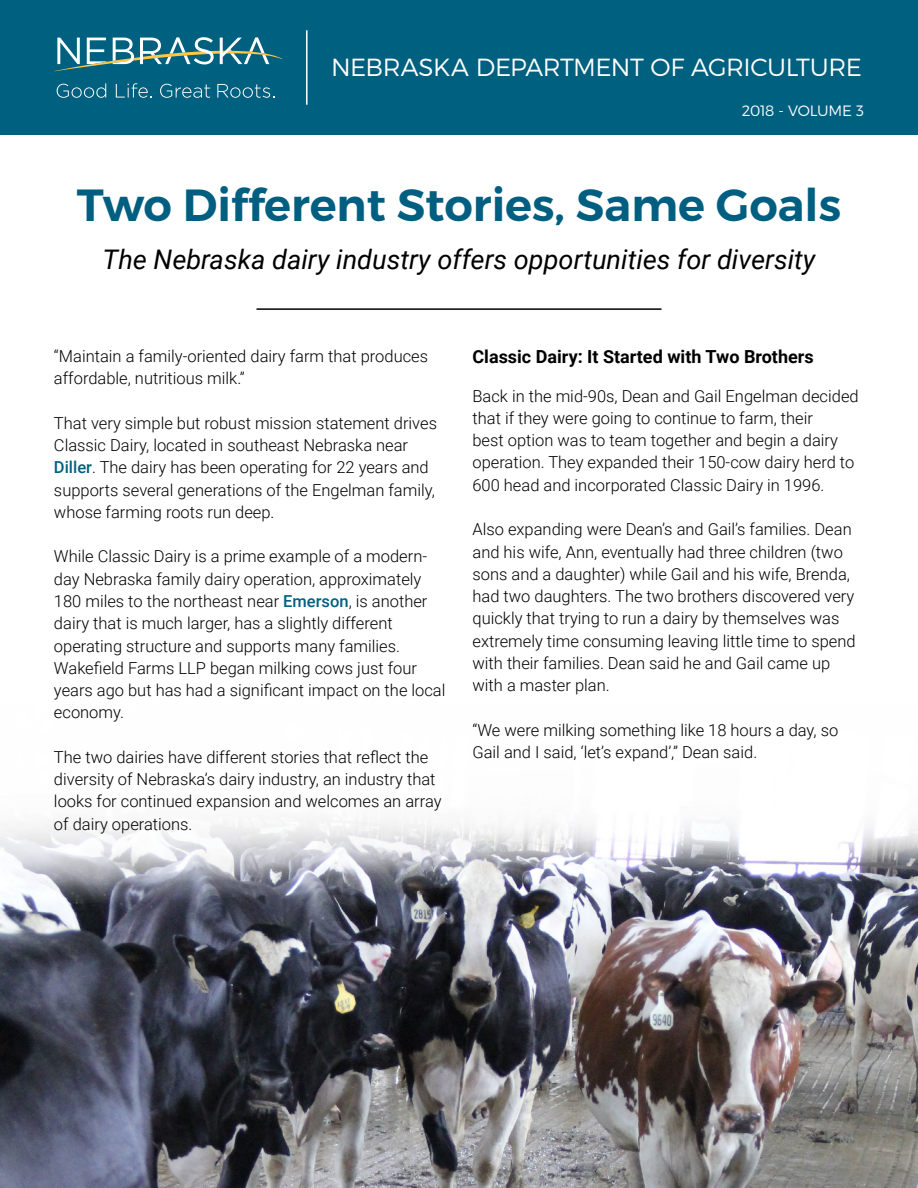
<style>
.page{position:relative;width:918px;height:1188px;background:#fff}
.page>*{position:absolute;margin:0;border:0;box-sizing:border-box;transform-origin:0 0}
.t1{font:600 45px "Montserrat";color:#005f80}
.t2{font:italic 27px "Roboto";color:#000}
.t3{font:300 24.75px "Montserrat";letter-spacing:-.02em;color:#fff}
.t4{font:700 18px "Roboto";color:#000}
.t5{font:300 16.5px/22.4px "Roboto";color:#000}
.t6{font:300 15px "Montserrat";letter-spacing:-.025em;color:#fff}
.s1{font-weight:500;color:#00607f}
</style>
<div class="page">
<img style="left:0;top:910px;width:918px;height:278px">
<img style="left:0;top:893px;width:918px;height:17px">
<img style="left:21px;top:882px;width:897px;height:11px">
<img style="left:15px;top:864px;width:903px;height:18px">
<svg style="left:0;top:821px;width:918px;height:43px"></svg>
<div style="left:0;top:0;width:918px;height:135px;background:#00607f"></div>
<svg style="left:57px;top:83px;width:49px;height:15px"></svg>
<svg style="left:116px;top:83px;width:35px;height:15px"></svg>
<svg style="left:160px;top:84px;width:50px;height:14px"></svg>
<svg style="left:217px;top:84px;width:57px;height:14px"></svg>
<svg style="left:55px;top:37px;width:227px;height:34px"></svg>
<hr style="left:306px;top:30px;width:2px;height:75px;background:#fff">
<hr style="left:256px;top:308px;width:406px;height:2px;background:#000">
<h3 class="t3" style="left:331px;top:52px;width:532px">NEBRASKA DEPARTMENT OF AGRICULTURE</h3>
<p class="t6" style="left:742px;top:102px;width:124px">2018 - VOLUME 3</p>
<h1 class="t1" style="left:77px;top:178px;width:766px">Two Different Stories, Same Goals</h1>
<h2 class="t2" style="left:103px;top:240px;width:714px">The Nebraska dairy industry offers opportunities for diversity</h2>
<p class="t5" style="left:54px;top:344px;width:376px">“Maintain a family-oriented dairy farm that produces affordable, nutritious milk.”</p>
<p class="t5" style="left:54px;top:411px;width:385px">That very simple but robust mission statement drives Classic Dairy, located in southeast Nebraska near <span class="s1">Diller</span>. The dairy has been operating for 22 years and supports several generations of the Engelman family, whose farming roots run deep.</p>
<p class="t5" style="left:54px;top:545px;width:393px">While Classic Dairy is a prime example of a modern&shy;day Nebraska family dairy operation, approximately 180 miles to the northeast near <span class="s1">Emerson</span>, is another dairy that is much larger, has a slightly different operating structure and supports many families.<br>Wakefield Farms LLP began milking cows just four years ago but has had a significant impact on the local economy.</p>
<p class="t5" style="left:54px;top:745px;width:389px">The two dairies have different stories that reflect the diversity of Nebraska’s dairy industry, an industry that looks for continued expansion and welcomes an array of dairy operations.</p>
<p class="t4" style="left:472px;top:344px;width:343px">Classic Dairy: It Started with Two Brothers</p>
<p class="t5" style="left:472px;top:384px;width:388px">Back in the mid-90s, Dean and Gail Engelman decided that if they were going to continue to farm, their<br>best option was to team together and begin a dairy operation. They expanded their 150-cow dairy herd to 600 head and incorporated Classic Dairy in 1996.</p>
<p class="t5" style="left:472px;top:518px;width:385px">Also expanding were Dean’s and Gail’s families. Dean and his wife, Ann, eventually had three children (two sons and a daughter) while Gail and his wife, Brenda, had two daughters. The two brothers discovered very quickly that trying to run a dairy by themselves was extremely time consuming leaving little time to spend with their families. Dean said he and Gail came up with a master plan.</p>
<p class="t5" style="left:472px;top:718px;width:367px">“We were milking something like 18 hours a day, so<br>Gail and I said, ‘let’s expand’,” Dean said.</p>
</div>
